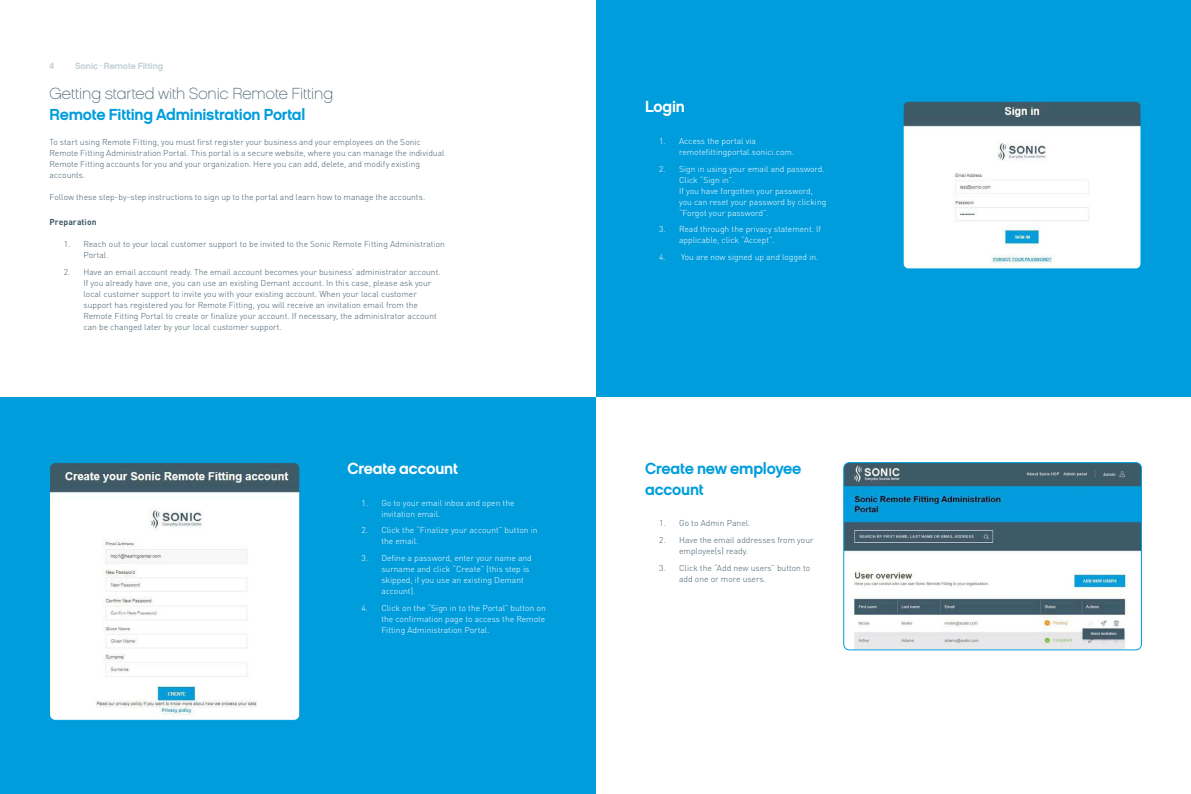
<style>
.page{position:relative;width:1191px;height:794px;background:#fff}
.page>*{position:absolute;margin:0;border:0;box-sizing:border-box;transform-origin:0 0}
.t1{font:700 16px/20.8px "Sonic Chalet";letter-spacing:-.015em;color:#009ddc}
.t2{font:300 16px "Sonic Chalet";letter-spacing:-.005em;color:#425a69}
.t3{font:700 16px "Sonic Chalet";letter-spacing:-.015em;color:#fff}
.t4{font:700 9px "Sonic Chalet";color:#c2d0d6}
.t5{font:300 8.5px/11px "DIN Pro";color:#425a69}
.t6{font:300 8.5px/11px "DIN Pro";color:#fff}
.t7{font:700 8.5px "DIN Pro";letter-spacing:.005em;color:#425a69}
</style>
<div class="page">
<div style="left:596px;top:0;width:595px;height:397px;background:#009ddc"></div>
<div style="left:0;top:397px;width:595px;height:397px;background:#009ddc"></div>
<img style="left:51px;top:464px;width:247px;height:255px">
<div style="left:49px;top:462px;width:251px;height:259px;border:1px solid #009ddc;border-radius:6px"></div>
<img style="left:904px;top:103px;width:235px;height:164px">
<div style="left:901px;top:100px;width:241px;height:170px;border:2px solid #009ddc;border-radius:6px"></div>
<img style="left:844px;top:462px;width:297px;height:188px">
<div style="left:843px;top:462px;width:298px;height:188px;border:1px solid #009ddc;border-radius:6px"></div>
<p class="t4" style="left:50px;top:61px;width:6px">4</p>
<p class="t4" style="left:75px;top:61px;width:90px">Sonic · Remote Fitting</p>
<h1 class="t2" style="left:50px;top:85px;width:285px">Getting started with Sonic Remote Fitting</h1>
<h1 class="t1" style="left:50px;top:104px;width:257px">Remote Fitting Administration Portal</h1>
<p class="t5" style="left:50px;top:136px;width:396px">To start using Remote Fitting, you must first register your business and your employees on the Sonic Remote Fitting Administration Portal. This portal is a secure website, where you can manage the individual Remote Fitting accounts for you and your organization. Here you can add, delete, and modify existing accounts.</p>
<p class="t5" style="left:50px;top:191px;width:377px">Follow these step-by-step instructions to sign up to the portal and learn how to manage the accounts.</p>
<p class="t7" style="left:50px;top:215px;width:49px">Preparation</p>
<p class="t5" style="left:84px;top:238px;width:363px;text-indent:-20px">1. Reach out to your local customer support to be invited to the Sonic Remote Fitting Administration<br>Portal.</p>
<p class="t5" style="left:84px;top:266px;width:359px;text-indent:-20px">2. Have an email account ready. The email account becomes your business’ administrator account.<br>If you already have one, you can use an existing Demant account. In this case, please ask your local customer support to invite you with your existing account. When your local customer support has registered you for Remote Fitting, you will receive an invitation email from the Remote Fitting Portal to create or finalize your account. If necessary, the administrator account can be changed later by your local customer support.</p>
<h1 class="t3" style="left:347px;top:458px;width:112px">Create account</h1>
<p class="t6" style="left:381px;top:496px;width:135px;text-indent:-20px">1. Go to your email inbox and open the invitation email.</p>
<p class="t6" style="left:381px;top:524px;width:158px;text-indent:-20px">2. Click the “Finalize your account” button in the email.</p>
<p class="t6" style="left:381px;top:551px;width:152px;text-indent:-20px">3. Define a password, enter your name and surname and click “Create” (this step is skipped, if you use an existing Demant account).</p>
<p class="t6" style="left:381px;top:601px;width:166px;text-align:justify;text-indent:-20px">4. Click on the “Sign in to the Portal” button on the confirmation page to access the Remote Fitting Administration Portal.</p>
<h1 class="t3" style="left:645px;top:97px;width:41px">Login</h1>
<p class="t6" style="left:679px;top:135px;width:117px;text-indent:-20px">1. Access the portal via remotefittingportal.sonici.com.</p>
<p class="t6" style="left:679px;top:162px;width:149px;text-indent:-20px">2. Sign in using your email and password.<br>Click “Sign in”.<br>If you have forgotten your password, you can reset your password by clicking “Forgot your password”.</p>
<p class="t6" style="left:679px;top:223px;width:144px;text-indent:-20px">3. Read through the privacy statement. If applicable, click “Accept”.</p>
<p class="t6" style="left:659px;top:251px;width:161px">4. You are now signed up and logged in.</p>
<h1 class="t1" style="left:645px;top:458px;width:158px">Create new employee account</h1>
<p class="t5" style="left:659px;top:517px;width:93px">1. Go to Admin Panel.</p>
<p class="t5" style="left:679px;top:534px;width:136px;text-indent:-20px">2. Have the email addresses from your employee(s) ready.</p>
<p class="t5" style="left:679px;top:561px;width:133px;text-indent:-20px">3. Click the “Add new users” button to add one or more users.</p>
</div>
